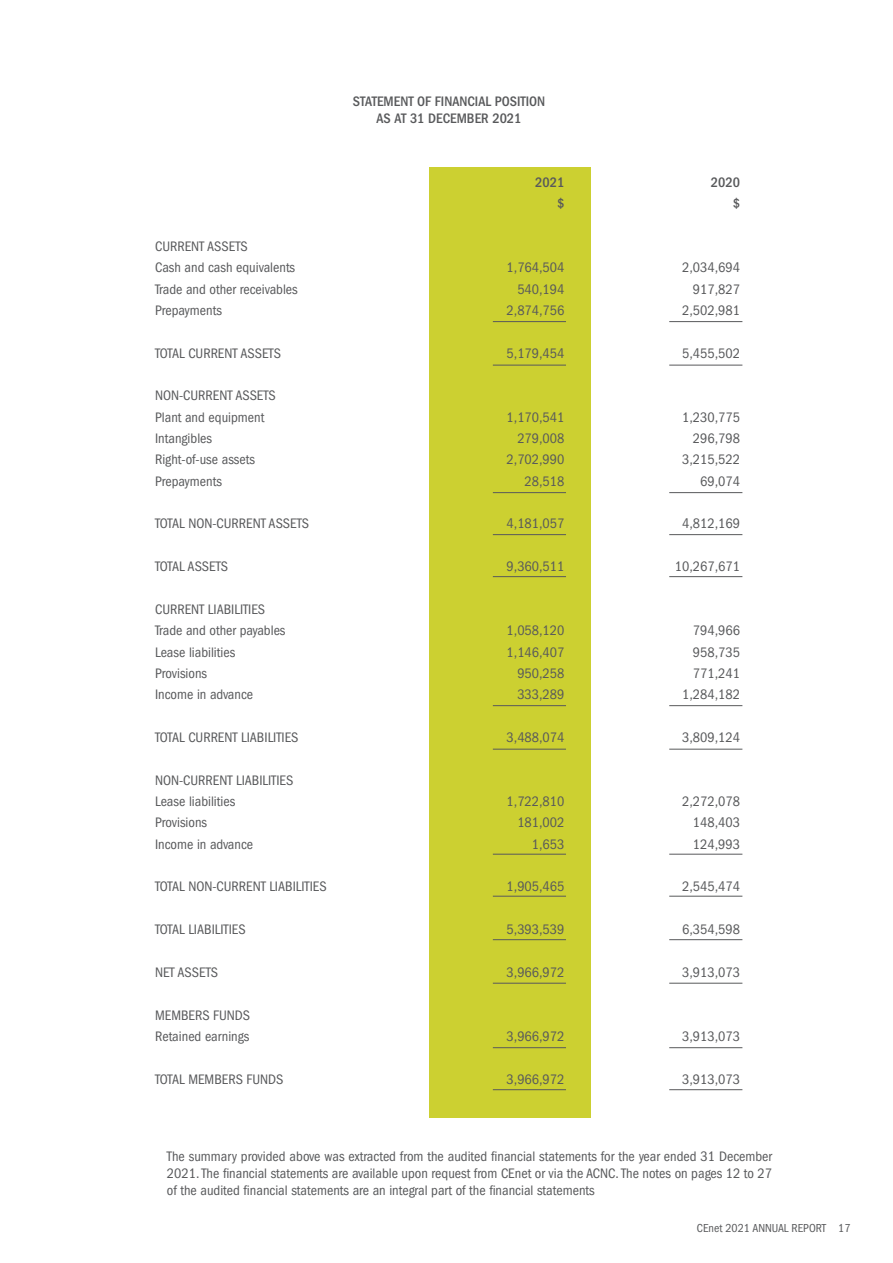
<style>
.page{position:relative;width:893px;height:1263px;background:#fff}
.page>*{position:absolute;margin:0;border:0;box-sizing:border-box;transform-origin:0 0}
.t1{font:condensed 14.25px/21.3px "Franklin Gothic LT";color:#58595b;text-align:right}
.t2{font:500 condensed 14.25px/21.3px "Franklin Gothic LT";color:#58595b;text-align:right}
.t3{font:condensed 12px "Franklin Gothic LT";color:#58595b}
</style>
<div class="page">
<div style="left:429px;top:167px;width:162px;height:951px;background:#ccd031"></div>
<hr style="left:669px;top:321px;width:73px;height:1px;background:#58595b">
<hr style="left:493px;top:321px;width:73px;height:1px;background:#58595b">
<hr style="left:669px;top:492px;width:73px;height:1px;background:#58595b">
<hr style="left:493px;top:492px;width:73px;height:1px;background:#58595b">
<hr style="left:669px;top:576px;width:73px;height:1px;background:#58595b">
<hr style="left:493px;top:576px;width:73px;height:1px;background:#58595b">
<hr style="left:669px;top:749px;width:73px;height:1px;background:#58595b">
<hr style="left:493px;top:749px;width:73px;height:1px;background:#58595b">
<hr style="left:669px;top:705px;width:73px;height:1px;background:#58595b">
<hr style="left:493px;top:705px;width:73px;height:1px;background:#58595b">
<hr style="left:669px;top:365px;width:73px;height:1px;background:#58595b">
<hr style="left:493px;top:365px;width:73px;height:1px;background:#58595b">
<hr style="left:669px;top:534px;width:73px;height:1px;background:#58595b">
<hr style="left:493px;top:534px;width:73px;height:1px;background:#58595b">
<hr style="left:669px;top:854px;width:73px;height:1px;background:#58595b">
<hr style="left:493px;top:854px;width:73px;height:1px;background:#58595b">
<hr style="left:669px;top:896px;width:73px;height:1px;background:#58595b">
<hr style="left:493px;top:896px;width:73px;height:1px;background:#58595b">
<hr style="left:669px;top:939px;width:73px;height:1px;background:#58595b">
<hr style="left:493px;top:939px;width:73px;height:1px;background:#58595b">
<hr style="left:669px;top:983px;width:73px;height:1px;background:#58595b">
<hr style="left:493px;top:983px;width:73px;height:1px;background:#58595b">
<hr style="left:669px;top:1047px;width:73px;height:1px;background:#58595b">
<hr style="left:493px;top:1047px;width:73px;height:1px;background:#58595b">
<hr style="left:669px;top:1089px;width:73px;height:1px;background:#58595b">
<hr style="left:493px;top:1089px;width:73px;height:1px;background:#58595b">
<p class="t1" style="left:155px;top:236px;width:144px;text-align:left">CURRENT ASSETS<br>Cash and cash equivalents<br>Trade and other receivables<br>Prepayments</p>
<p class="t1" style="left:155px;top:342px;width:127px">TOTAL CURRENT ASSETS</p>
<p class="t1" style="left:155px;top:385px;width:122px;text-align:left">NON-CURRENT ASSETS<br>Plant and equipment<br>Intangibles<br>Right-of-use assets<br>Prepayments</p>
<p class="t1" style="left:155px;top:513px;width:156px">TOTAL NON-CURRENT ASSETS</p>
<p class="t1" style="left:155px;top:556px;width:75px">TOTAL ASSETS</p>
<p class="t1" style="left:155px;top:599px;width:132px;text-align:left">CURRENT LIABILITIES<br>Trade and other payables<br>Lease liabilities<br>Provisions<br>Income in advance</p>
<p class="t1" style="left:155px;top:727px;width:145px">TOTAL CURRENT LIABILITIES</p>
<p class="t1" style="left:155px;top:769px;width:140px;text-align:left">NON-CURRENT LIABILITIES<br>Lease liabilities<br>Provisions<br>Income in advance</p>
<p class="t1" style="left:155px;top:876px;width:173px">TOTAL NON-CURRENT LIABILITIES</p>
<p class="t1" style="left:155px;top:919px;width:92px">TOTAL LIABILITIES</p>
<p class="t1" style="left:155px;top:962px;width:65px">NET ASSETS</p>
<p class="t1" style="left:155px;top:1004px;width:97px;text-align:left">MEMBERS FUNDS<br>Retained earnings</p>
<p class="t1" style="left:155px;top:1068px;width:130px">TOTAL MEMBERS FUNDS</p>
<p class="t2" style="left:353px;top:93px;width:194px;line-height:17.1px;text-align:center">STATEMENT OF FINANCIAL POSITION<br>AS AT 31 DECEMBER 2021</p>
<p class="t2" style="left:535px;top:172px;width:31px">2021 $</p>
<p class="t1" style="left:507px;top:257px;width:59px">1,764,504<br>540,194<br>2,874,756</p>
<p class="t1" style="left:507px;top:342px;width:59px">5,179,454</p>
<p class="t1" style="left:507px;top:406px;width:59px">1,170,541<br>279,008<br>2,702,990<br>28,518</p>
<p class="t1" style="left:507px;top:513px;width:59px">4,181,057</p>
<p class="t1" style="left:507px;top:556px;width:59px">9,360,511</p>
<p class="t1" style="left:507px;top:620px;width:59px">1,058,120<br>1,146,407<br>950,258<br>333,289</p>
<p class="t1" style="left:507px;top:727px;width:59px">3,488,074</p>
<p class="t1" style="left:507px;top:791px;width:59px">1,722,810<br>181,002<br>1,653</p>
<p class="t1" style="left:507px;top:876px;width:59px">1,905,465</p>
<p class="t1" style="left:507px;top:919px;width:59px">5,393,539</p>
<p class="t1" style="left:507px;top:962px;width:59px">3,966,972</p>
<p class="t1" style="left:507px;top:1026px;width:59px">3,966,972</p>
<p class="t1" style="left:507px;top:1068px;width:59px">3,966,972</p>
<p class="t2" style="left:711px;top:172px;width:31px">2020 $</p>
<p class="t1" style="left:682px;top:257px;width:59px">2,034,694<br>917,827<br>2,502,981</p>
<p class="t1" style="left:682px;top:342px;width:59px">5,455,502</p>
<p class="t1" style="left:682px;top:406px;width:59px">1,230,775<br>296,798<br>3,215,522<br>69,074</p>
<p class="t1" style="left:682px;top:513px;width:59px">4,812,169</p>
<p class="t1" style="left:675px;top:556px;width:67px">10,267,671</p>
<p class="t1" style="left:682px;top:620px;width:59px">794,966<br>958,735<br>771,241<br>1,284,182</p>
<p class="t1" style="left:682px;top:727px;width:59px">3,809,124</p>
<p class="t1" style="left:693px;top:791px;width:49px;text-align:justify;text-indent:-11px">2,272,078<br>148,403<br>124,993</p>
<p class="t1" style="left:682px;top:876px;width:59px">2,545,474</p>
<p class="t1" style="left:682px;top:919px;width:59px">6,354,598</p>
<p class="t1" style="left:682px;top:962px;width:59px">3,913,073</p>
<p class="t1" style="left:682px;top:1026px;width:59px">3,913,073</p>
<p class="t1" style="left:682px;top:1068px;width:59px">3,913,073</p>
<p class="t1" style="left:167px;top:1148px;width:607px;line-height:17.1px;text-align:justify">The summary provided above was extracted from the audited financial statements for the year ended 31 December 2021. The financial statements are available upon request from CEnet or via the ACNC. The notes on pages 12 to 27 of the audited financial statements are an integral part of the financial statements</p>
<p class="t3" style="left:697px;top:1221px;width:155px">CEnet 2021 ANNUAL REPORT 17</p>
</div>
